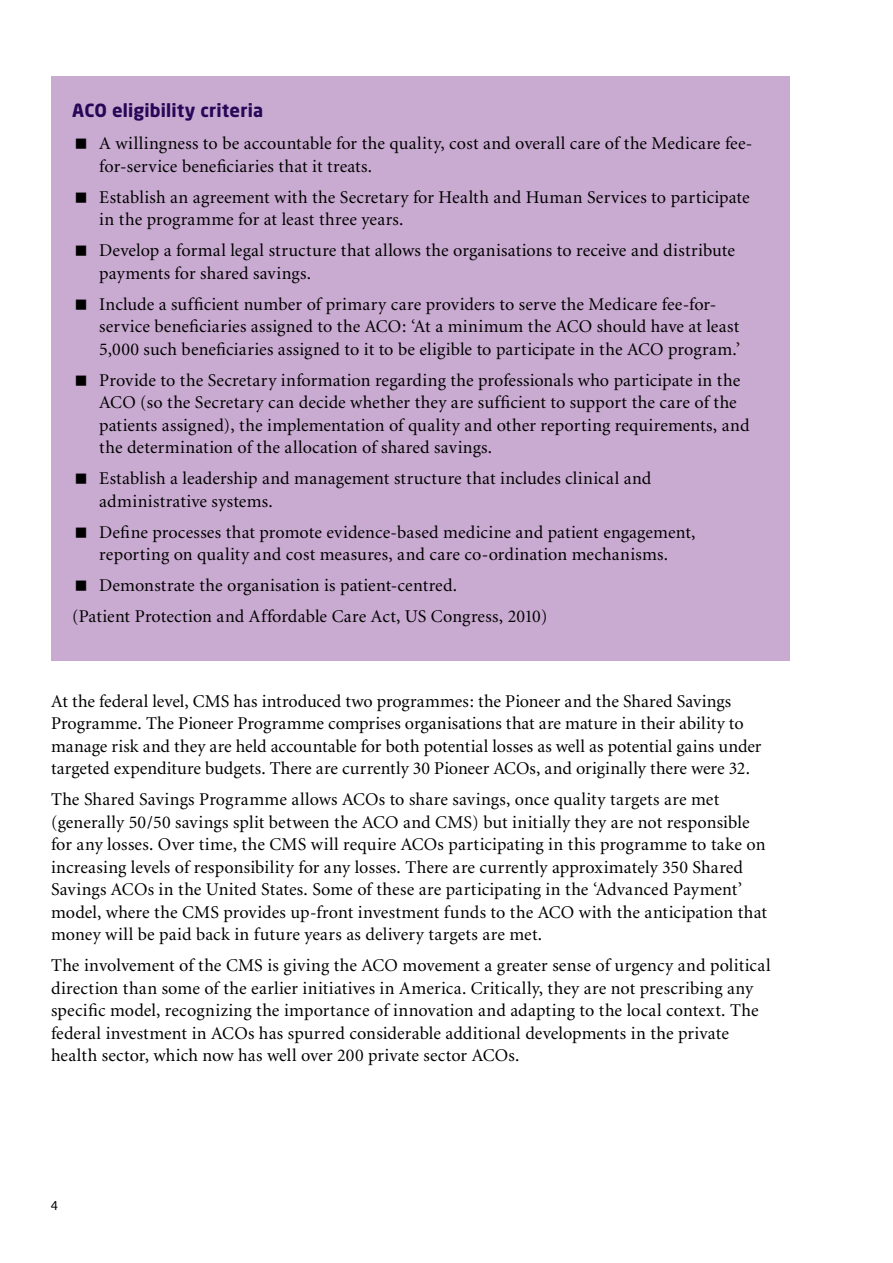
<style>
.page{position:relative;width:893px;height:1263px;background:#fff}
.page>*{position:absolute;margin:0;border:0;box-sizing:border-box;transform-origin:0 0}
.t1{font:18px/22.5px "Minion";letter-spacing:.01em;color:#000}
.t2{font:700 18px "Neo Sans Std";letter-spacing:.01em;color:#270757}
.t3{font:12px "Neo Sans Std";color:#000}
</style>
<div class="page">
<div style="left:52px;top:77px;width:738px;height:584px;background:#c9aad1"></div>
<p class="t2" style="left:72px;top:98px;width:192px">ACO eligibility criteria</p>
<p class="t1" style="left:99px;top:133px;width:655px">A willingness to be accountable for the quality, cost and overall care of the Medicare fee&shy;for-service beneficiaries that it treats.</p>
<p class="t1" style="left:99px;top:186px;width:652px">Establish an agreement with the Secretary for Health and Human Services to participate in the programme for at least three years.</p>
<p class="t1" style="left:99px;top:240px;width:637px">Develop a formal legal structure that allows the organisations to receive and distribute payments for shared savings.</p>
<p class="t1" style="left:99px;top:293px;width:643px">Include a sufficient number of primary care providers to serve the Medicare fee-for&shy;service beneficiaries assigned to the ACO: ‘At a minimum the ACO should have at least<br>5,000 such beneficiaries assigned to it to be eligible to participate in the ACO program.’</p>
<p class="t1" style="left:99px;top:369px;width:652px">Provide to the Secretary information regarding the professionals who participate in the ACO (so the Secretary can decide whether they are sufficient to support the care of the patients assigned), the implementation of quality and other reporting requirements, and the determination of the allocation of shared savings.</p>
<p class="t1" style="left:99px;top:468px;width:554px">Establish a leadership and management structure that includes clinical and administrative systems.</p>
<p class="t1" style="left:99px;top:521px;width:598px">Define processes that promote evidence-based medicine and patient engagement, reporting on quality and cost measures, and care co-ordination mechanisms.</p>
<p class="t1" style="left:72px;top:571px;width:477px;line-height:31px;text-indent:27px">Demonstrate the organisation is patient-centred.<br>(Patient Protection and Affordable Care Act, US Congress, 2010)</p>
<p class="t1" style="left:51px;top:690px;width:712px">At the federal level, CMS has introduced two programmes: the Pioneer and the Shared Savings Programme. The Pioneer Programme comprises organisations that are mature in their ability to manage risk and they are held accountable for both potential losses as well as potential gains under targeted expenditure budgets. There are currently 30 Pioneer ACOs, and originally there were 32.</p>
<p class="t1" style="left:51px;top:789px;width:717px">The Shared Savings Programme allows ACOs to share savings, once quality targets are met (generally 50/50 savings split between the ACO and CMS) but initially they are not responsible for any losses. Over time, the CMS will require ACOs participating in this programme to take on increasing levels of responsibility for any losses. There are currently approximately 350 Shared Savings ACOs in the United States. Some of these are participating in the ‘Advanced Payment’ model, where the CMS provides up-front investment funds to the ACO with the anticipation that money will be paid back in future years as delivery targets are met.</p>
<p class="t1" style="left:51px;top:955px;width:721px">The involvement of the CMS is giving the ACO movement a greater sense of urgency and political direction than some of the earlier initiatives in America. Critically, they are not prescribing any specific model, recognizing the importance of innovation and adapting to the local context. The federal investment in ACOs has spurred considerable additional developments in the private health sector, which now has well over 200 private sector ACOs.</p>
<p class="t3" style="left:51px;top:1198px;width:9px">4</p>
</div>
